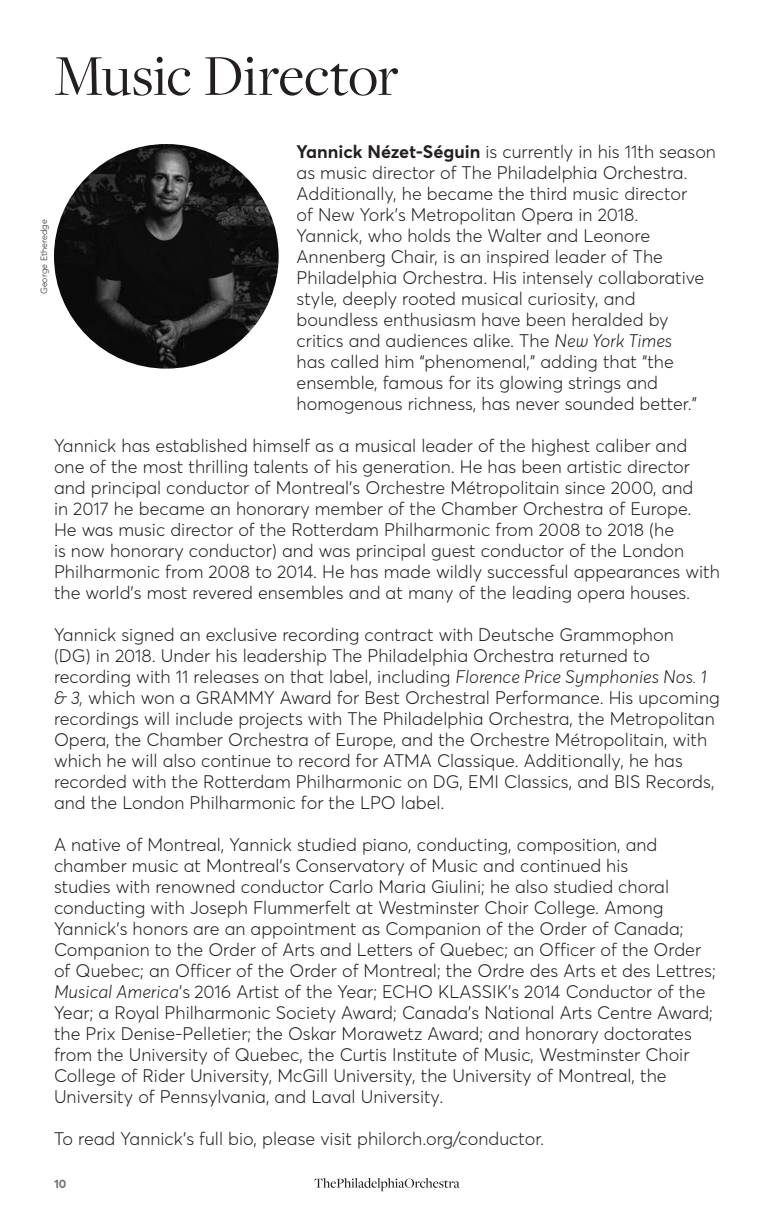
<style>
.page{position:relative;width:774px;height:1224px;background:#fff}
.page>*{position:absolute;margin:0;border:0;box-sizing:border-box;transform-origin:0 0}
.Headline{font:60px "Freight Disp Pro";letter-spacing:-.005em;color:#231f20}
.Page_subhead{font:300 18px/21px "Averta Std";color:#231f20}
.Page_subhead-2{font:700 12px "Averta Std";color:#717275}
.t1{font:300 9px "Averta Std";color:#231f20}
.s1{font-weight:700}
.s2{font-style:italic}
</style>
<div class="page">
<svg style="left:314px;top:1178px;width:146px;height:13px"></svg>
<img style="left:54px;top:144px;width:225px;height:225px;border-radius:112px">
<p class="Headline" style="left:54px;top:37px;width:346px">Music Director</p>
<p class="Page_subhead" style="left:297px;top:141px;width:421px"><span class="s1">Yannick Nézet-Séguin</span> is currently in his 11th season as music director of The Philadelphia Orchestra.<br>Additionally, he became the third music director<br>of New York’s Metropolitan Opera in 2018.<br>Yannick, who holds the Walter and Leonore Annenberg Chair, is an inspired leader of The Philadelphia Orchestra. His intensely collaborative style, deeply rooted musical curiosity, and boundless enthusiasm have been heralded by critics and audiences alike. The <span class="s2">New York Times<br></span>has called him “phenomenal,” adding that “the ensemble, famous for its glowing strings and homogenous richness, has never sounded better.”</p>
<p class="Page_subhead" style="left:54px;top:435px;width:668px">Yannick has established himself as a musical leader of the highest caliber and one of the most thrilling talents of his generation. He has been artistic director and principal conductor of Montreal’s Orchestre Métropolitain since 2000, and<br>in 2017 he became an honorary member of the Chamber Orchestra of Europe.<br>He was music director of the Rotterdam Philharmonic from 2008 to 2018 (he<br>is now honorary conductor) and was principal guest conductor of the London Philharmonic from 2008 to 2014. He has made wildly successful appearances with the world’s most revered ensembles and at many of the leading opera houses.</p>
<p class="Page_subhead" style="left:54px;top:624px;width:667px">Yannick signed an exclusive recording contract with Deutsche Grammophon<br>(DG) in 2018. Under his leadership The Philadelphia Orchestra returned to recording with 11 releases on that label, including <span class="s2">Florence Price Symphonies Nos. 1 &amp; 3,</span> which won a GRAMMY Award for Best Orchestral Performance. His upcoming recordings will include projects with The Philadelphia Orchestra, the Metropolitan Opera, the Chamber Orchestra of Europe, and the Orchestre Métropolitain, with which he will also continue to record for ATMA Classique. Additionally, he has recorded with the Rotterdam Philharmonic on DG, EMI Classics, and BIS Records, and the London Philharmonic for the LPO label.</p>
<p class="Page_subhead" style="left:54px;top:834px;width:663px">A native of Montreal, Yannick studied piano, conducting, composition, and chamber music at Montreal’s Conservatory of Music and continued his<br>studies with renowned conductor Carlo Maria Giulini; he also studied choral conducting with Joseph Flummerfelt at Westminster Choir College. Among Yannick’s honors are an appointment as Companion of the Order of Canada; Companion to the Order of Arts and Letters of Quebec; an Officer of the Order of Quebec; an Officer of the Order of Montreal; the Ordre des Arts et des Lettres; <span class="s2">Musical America</span>’s 2016 Artist of the Year; ECHO KLASSIK’s 2014 Conductor of the Year; a Royal Philharmonic Society Award; Canada’s National Arts Centre Award; the Prix Denise-Pelletier; the Oskar Morawetz Award; and honorary doctorates from the University of Quebec, the Curtis Institute of Music, Westminster Choir College of Rider University, McGill University, the University of Montreal, the University of Pennsylvania, and Laval University.</p>
<p class="Page_subhead" style="left:54px;top:1128px;width:492px">To read Yannick’s full bio, please visit philorch.org/conductor.</p>
<p class="t1" style="left:38px;top:294px;width:76px;rotate:-90deg">George Etheredge</p>
<p class="Page_subhead-2" style="left:54px;top:1176px;width:14px">10</p>
</div>
